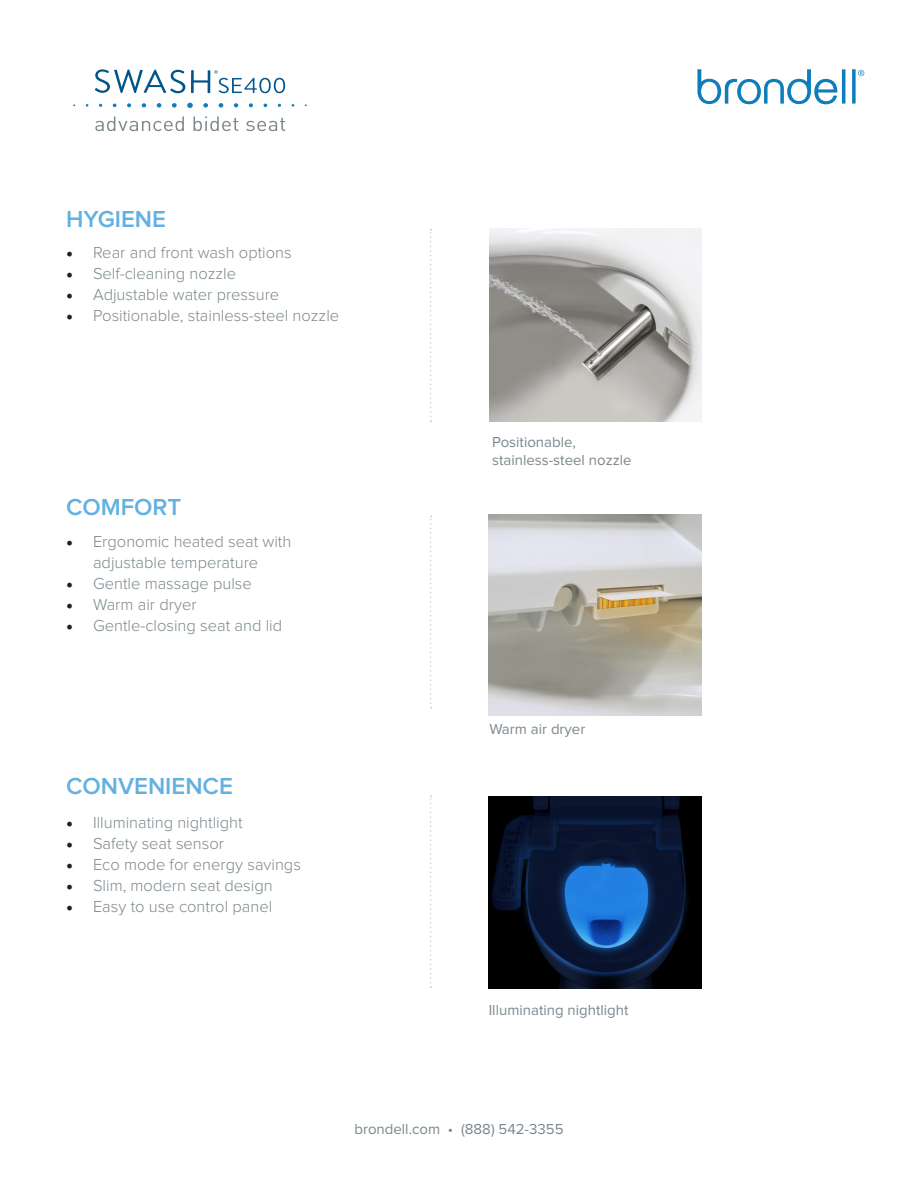
<style>
.page{position:relative;width:918px;height:1188px;background:#fff}
.page>*{position:absolute;margin:0;border:0;box-sizing:border-box;transform-origin:0 0}
.t1{font:600 24px "Proxima Nova";color:#64b0e1}
.t2{font:300 16.5px/21px "Proxima Nova";color:#7c888e;text-align:center}
.t3{font:15px/18px "Proxima Nova";color:#7c888e}
.s1{font-family:"Minion Pro";font-weight:400;font-size:18px;color:#231f20}
</style>
<div class="page">
<img style="left:489px;top:229px;width:212px;height:193px">
<img style="left:488px;top:796px;width:213px;height:192px">
<img style="left:488px;top:515px;width:213px;height:200px">
<svg style="left:430px;top:795px;width:2px;height:193px"></svg>
<svg style="left:430px;top:516px;width:2px;height:192px"></svg>
<svg style="left:430px;top:229px;width:2px;height:193px"></svg>
<svg style="left:95px;top:116px;width:89px;height:15px"></svg>
<svg style="left:194px;top:116px;width:44px;height:15px"></svg>
<svg style="left:246px;top:118px;width:39px;height:13px"></svg>
<svg style="left:187px;top:103px;width:6px;height:5px"></svg>
<svg style="left:203px;top:103px;width:5px;height:5px"></svg>
<svg style="left:219px;top:103px;width:4px;height:5px"></svg>
<svg style="left:234px;top:103px;width:4px;height:4px"></svg>
<svg style="left:249px;top:103px;width:4px;height:4px"></svg>
<svg style="left:172px;top:103px;width:5px;height:5px"></svg>
<svg style="left:157px;top:103px;width:4px;height:5px"></svg>
<svg style="left:142px;top:103px;width:4px;height:4px"></svg>
<svg style="left:127px;top:103px;width:4px;height:4px"></svg>
<svg style="left:113px;top:104px;width:4px;height:3px"></svg>
<svg style="left:95px;top:69px;width:90px;height:24px"></svg>
<svg style="left:191px;top:70px;width:94px;height:23px"></svg>
<svg style="left:697px;top:69px;width:148px;height:36px"></svg>
<svg style="left:852px;top:69px;width:4px;height:35px"></svg>
<svg style="left:858px;top:70px;width:6px;height:6px"></svg>
<h1 class="t1" style="left:66px;top:208px;width:102px">HYGIENE</h1>
<p class="t2" style="left:66px;top:243px;width:227px"><span class="s1">•</span> Rear and front wash options</p>
<p class="t2" style="left:66px;top:264px;width:172px"><span class="s1">•</span> Self-cleaning nozzle</p>
<p class="t2" style="left:66px;top:285px;width:215px"><span class="s1">•</span> Adjustable water pressure</p>
<p class="t2" style="left:66px;top:306px;width:275px"><span class="s1">•</span> Positionable, stainless-steel nozzle</p>
<h1 class="t1" style="left:66px;top:496px;width:117px">COMFORT</h1>
<p class="t2" style="left:66px;top:532px;width:227px"><span class="s1">•</span> Ergonomic heated seat with adjustable temperature</p>
<p class="t2" style="left:66px;top:574px;width:187px"><span class="s1">•</span> Gentle massage pulse</p>
<p class="t2" style="left:66px;top:595px;width:132px"><span class="s1">•</span> Warm air dryer</p>
<p class="t2" style="left:66px;top:616px;width:218px"><span class="s1">•</span> Gentle-closing seat and lid</p>
<h1 class="t1" style="left:66px;top:775px;width:168px">CONVENIENCE</h1>
<p class="t2" style="left:66px;top:813px;width:178px"><span class="s1">•</span> Illuminating nightlight</p>
<p class="t2" style="left:66px;top:834px;width:160px"><span class="s1">•</span> Safety seat sensor</p>
<p class="t2" style="left:66px;top:855px;width:236px"><span class="s1">•</span> Eco mode for energy savings</p>
<p class="t2" style="left:66px;top:876px;width:208px"><span class="s1">•</span> Slim, modern seat design</p>
<p class="t2" style="left:66px;top:897px;width:208px"><span class="s1">•</span> Easy to use control panel</p>
<p class="t3" style="left:492px;top:434px;width:141px">Positionable, stainless-steel nozzle</p>
<p class="t3" style="left:489px;top:720px;width:97px">Warm air dryer</p>
<p class="t3" style="left:489px;top:1002px;width:141px">Illuminating nightlight</p>
<p class="t3" style="left:354px;top:1121px;width:211px">brondell.com • (888) 542-3355</p>
</div>
